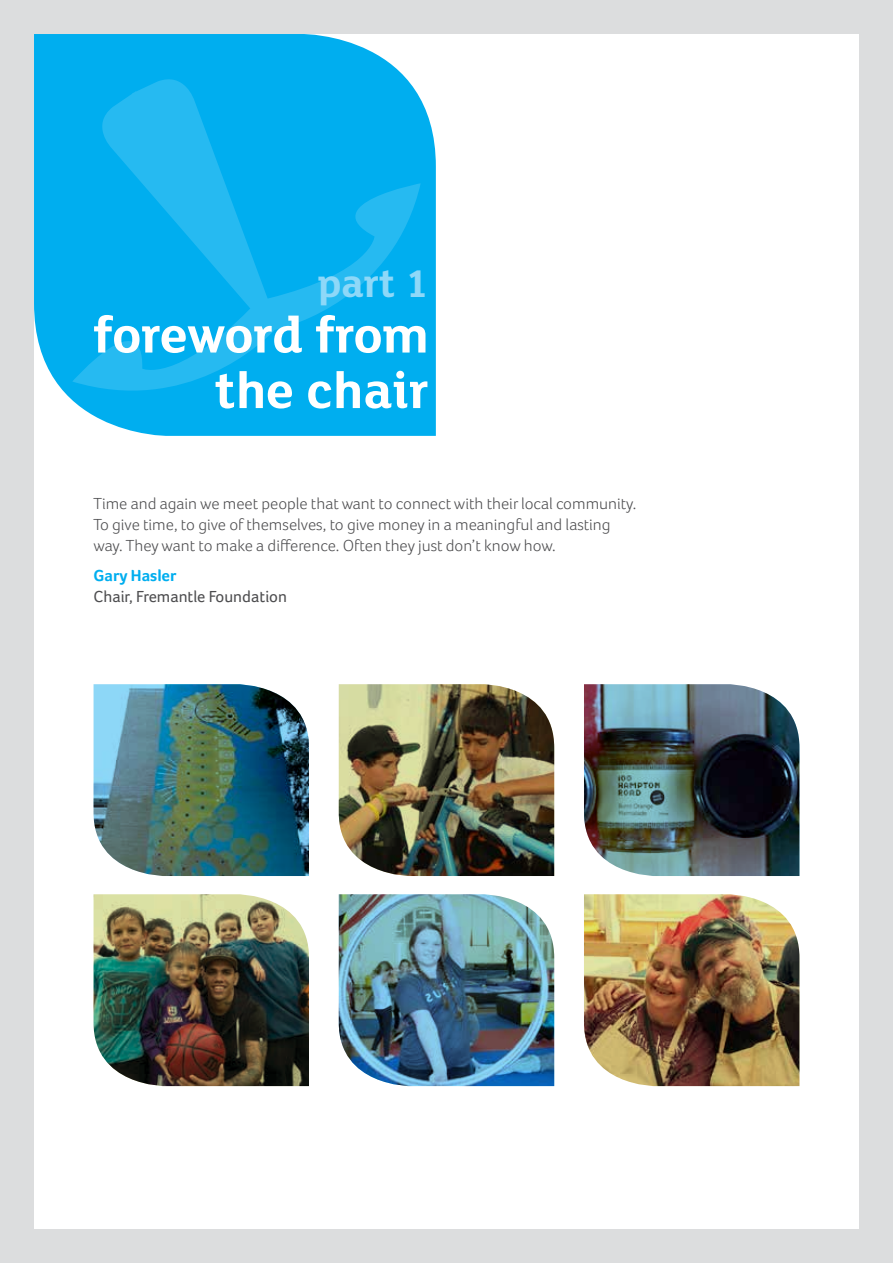
<style>
.page{position:relative;width:893px;height:1263px;background:#dcddde}
.page>*{position:absolute;margin:0;border:0;box-sizing:border-box;transform-origin:0 0}
.t1{font:700 54px/55.5px "FS Lola";color:#fff;text-align:right}
.t2{font:700 42px "FS Lola";color:#8ed8f8}
.t3{font:300 16.5px/21px "Foco";color:#4d4d4f}
.t4{font:16.5px "Foco";color:#4d4d4f}
.t5{font:700 16.5px "Foco";color:#00aeef}
</style>
<div class="page">
<div style="left:34px;top:34px;width:825px;height:1195px;background:#fff"></div>
<svg style="left:34px;top:34px;width:402px;height:402px;fill:#00aeef"></svg>
<img style="left:94px;top:684px;width:215px;height:192px">
<img style="left:339px;top:684px;width:215px;height:192px">
<img style="left:584px;top:684px;width:215px;height:192px">
<img style="left:94px;top:894px;width:215px;height:192px">
<img style="left:339px;top:894px;width:215px;height:192px">
<img style="left:584px;top:894px;width:215px;height:192px">
<svg style="left:72px;top:71px;width:349px;height:345px;background:#09b1ef"></svg>
<h2 class="t2" style="left:318px;top:254px;width:113px">part 1</h2>
<h1 class="t1" style="left:94px;top:304px;width:337px">foreword from the chair</h1>
<p class="t3" style="left:94px;top:493px;width:544px">Time and again we meet people that want to connect with their local community.<br>To give time, to give of themselves, to give money in a meaningful and lasting way. They want to make a difference. Often they just don’t know how.</p>
<p class="t5" style="left:94px;top:565px;width:84px">Gary Hasler</p>
<p class="t4" style="left:94px;top:586px;width:195px">Chair, Fremantle Foundation</p>
</div>
